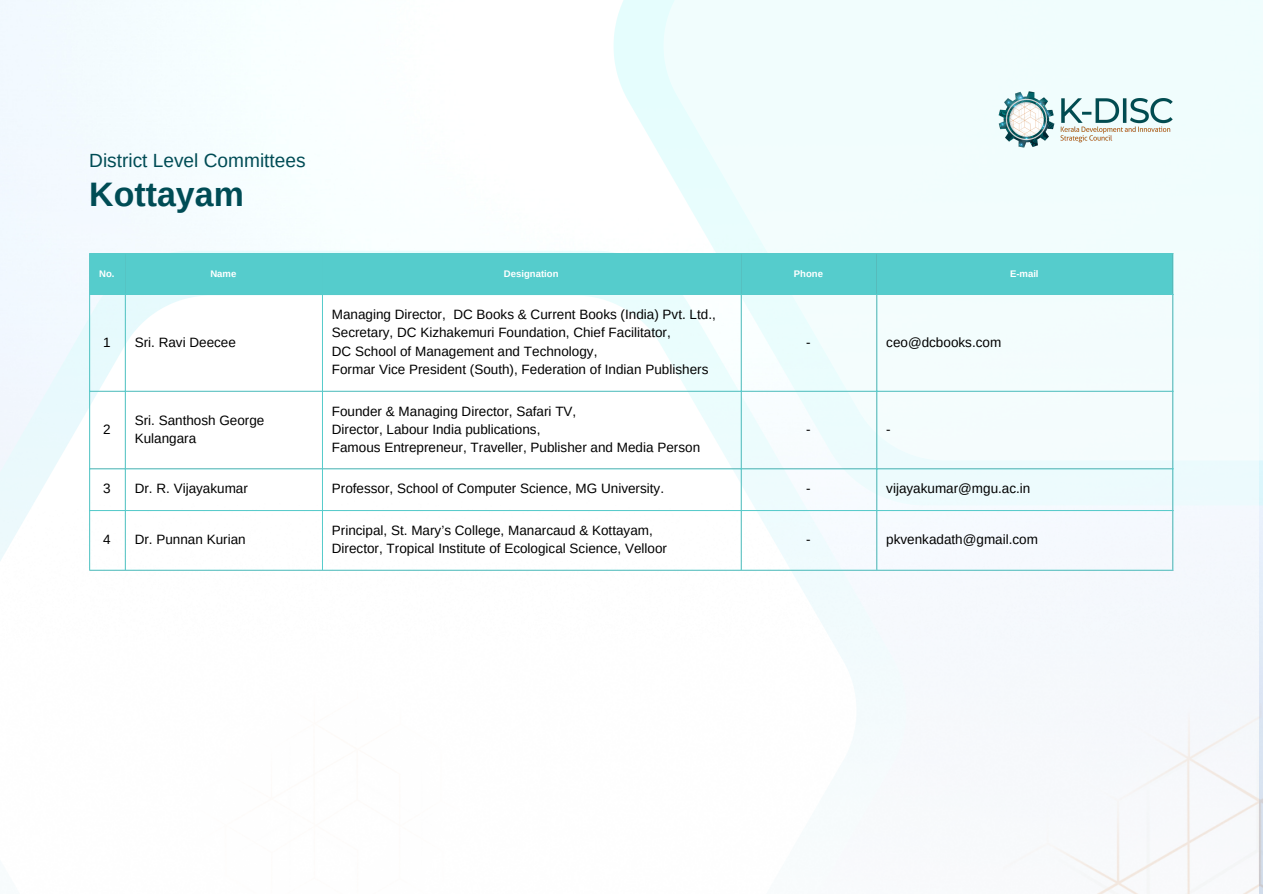
<style>
.page{position:relative;width:1263px;height:894px;background:#fff}
.page>*{position:absolute;margin:0;border:0;box-sizing:border-box;transform-origin:0 0}
.t1{font:700 33.9px "Arimo";color:#004c55}
.t2{font:19.05px "Arimo";color:#004c55}
.t3{font:13.5px/18.3px "Arimo";color:#000}
.t4{font:700 9.6px "Arimo";color:#fff}
</style>
<div class="page">
<div style="left:664px;top:0;width:599px;height:460px;background:#f1fdfd"></div>
<img style="left:0;top:52px;width:1259px;height:841px">
<div style="left:998px;top:697px;width:265px;height:196px;background:#f6f8fb"></div>
<img style="left:998px;top:89px;width:175px;height:60px">
<div style="left:90px;top:254px;width:1082px;height:40px;background:#5cc"></div>
<hr style="left:89px;top:254px;width:1px;height:315px;background:#5cc">
<hr style="left:125px;top:254px;width:1px;height:315px;background:#5cc">
<hr style="left:322px;top:254px;width:1px;height:315px;background:#5cc">
<hr style="left:741px;top:254px;width:1px;height:315px;background:#5cc">
<hr style="left:876px;top:254px;width:1px;height:315px;background:#5cc">
<hr style="left:1172px;top:254px;width:1px;height:315px;background:#5cc">
<hr style="left:89px;top:253px;width:1084px;height:1px;background:#5cc">
<hr style="left:89px;top:294px;width:1084px;height:1px;background:#5cc">
<hr style="left:89px;top:391px;width:1084px;height:1px;background:#5cc">
<hr style="left:89px;top:468px;width:1084px;height:1px;background:#5cc">
<hr style="left:89px;top:510px;width:1084px;height:1px;background:#5cc">
<hr style="left:89px;top:569px;width:1084px;height:1px;background:#5cc">
<p class="t2" style="left:89px;top:149px;width:218px">District Level Committees</p>
<p class="t1" style="left:89px;top:175px;width:156px">Kottayam</p>
<p class="t4" style="left:99px;top:268px;width:17px">No.</p>
<p class="t4" style="left:210px;top:268px;width:27px">Name</p>
<p class="t4" style="left:504px;top:268px;width:56px">Designation</p>
<p class="t4" style="left:794px;top:268px;width:31px">Phone</p>
<p class="t4" style="left:1010px;top:268px;width:30px">E-mail</p>
<p class="t3" style="left:103px;top:333px;width:9px">1</p>
<p class="t3" style="left:135px;top:333px;width:103px">Sri. Ravi Deecee</p>
<p class="t3" style="left:103px;top:420px;width:9px">2</p>
<p class="t3" style="left:135px;top:410px;width:131px">Sri. Santhosh George<br>Kulangara</p>
<p class="t3" style="left:332px;top:305px;width:385px">Managing Director, DC Books &amp; Current Books (India) Pvt. Ltd.,<br>Secretary, DC Kizhakemuri Foundation, Chief Facilitator,</p>
<p class="t3" style="left:332px;top:341px;width:267px">DC School of Management and Technology,</p>
<p class="t3" style="left:332px;top:360px;width:378px">Formar Vice President (South), Federation of Indian Publishers</p>
<p class="t3" style="left:332px;top:402px;width:246px">Founder &amp; Managing Director, Safari TV,</p>
<p class="t3" style="left:332px;top:420px;width:210px">Director, Labour India publications,</p>
<p class="t3" style="left:332px;top:438px;width:370px">Famous Entrepreneur, Traveller, Publisher and Media Person</p>
<p class="t3" style="left:806px;top:333px;width:6px">-</p>
<p class="t3" style="left:886px;top:333px;width:116px">ceo@dcbooks.com</p>
<p class="t3" style="left:806px;top:420px;width:6px">-</p>
<p class="t3" style="left:886px;top:420px;width:6px">-</p>
<p class="t3" style="left:103px;top:479px;width:9px">3</p>
<p class="t3" style="left:135px;top:479px;width:115px">Dr. R. Vijayakumar</p>
<p class="t3" style="left:332px;top:479px;width:334px">Professor, School of Computer Science, MG University.</p>
<p class="t3" style="left:806px;top:479px;width:6px">-</p>
<p class="t3" style="left:886px;top:479px;width:146px">vijayakumar@mgu.ac.in</p>
<p class="t3" style="left:103px;top:530px;width:9px">4</p>
<p class="t3" style="left:135px;top:530px;width:113px">Dr. Punnan Kurian</p>
<p class="t3" style="left:332px;top:521px;width:322px">Principal, St. Mary’s College, Manarcaud &amp; Kottayam,</p>
<p class="t3" style="left:332px;top:539px;width:337px">Director, Tropical Institute of Ecological Science, Velloor</p>
<p class="t3" style="left:806px;top:530px;width:6px">-</p>
<p class="t3" style="left:886px;top:530px;width:153px">pkvenkadath@gmail.com</p>
</div>
